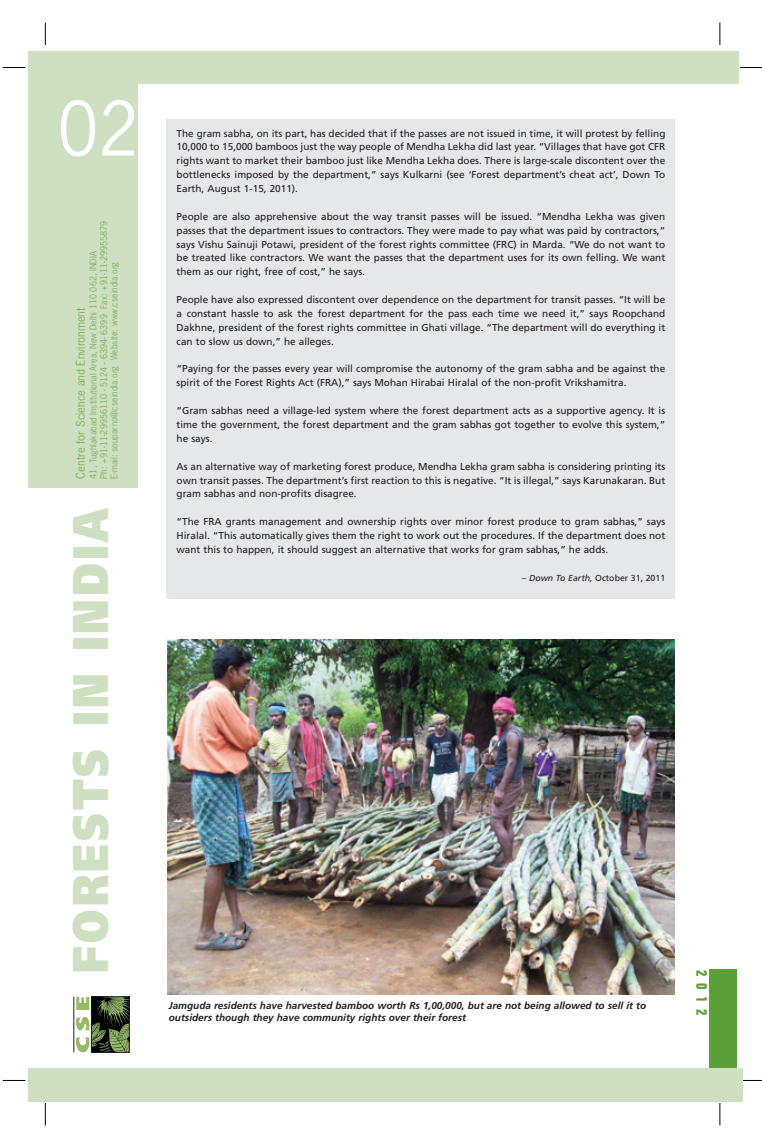
<style>
.page{position:relative;width:762px;height:1148px;background:#fff}
.page>*{position:absolute;margin:0;border:0;box-sizing:border-box;transform-origin:0 0}
.t1{font:70px "News Gothic";color:#fff}
.t2{font:900 50px "Frutiger";letter-spacing:.075em;color:#cfe0c2;scale:.81 1}
.t3{font:700 condensed 15px "Folio";color:#5b9f37}
.t4{font:11.25px "News Gothic";color:#80b15f}
.t5{font:10px/13.9px "Frutiger";color:#231f20;text-align:justify}
.t6{font:italic 700 10px/12px "Frutiger";color:#231f20}
.t7{font:8.75px/10.5px "News Gothic";color:#80b15f}
.t8{font:8.75px "Frutiger";color:#231f20}
.s1{font-style:italic}
</style>
<div class="page">
<svg style="left:3px;top:67px;width:22px;height:1px"></svg>
<svg style="left:3px;top:1080px;width:22px;height:1px"></svg>
<svg style="left:740px;top:67px;width:22px;height:1px"></svg>
<svg style="left:743px;top:1080px;width:19px;height:1px"></svg>
<svg style="left:45px;top:22px;width:1px;height:23px"></svg>
<svg style="left:720px;top:22px;width:1px;height:23px"></svg>
<svg style="left:720px;top:1103px;width:1px;height:22px"></svg>
<svg style="left:45px;top:1103px;width:1px;height:22px"></svg>
<div style="left:28px;top:51px;width:711px;height:436px;background:#cfe0c2"></div>
<svg style="left:76px;top:1037px;width:13px;height:15px"></svg>
<svg style="left:76px;top:1016px;width:13px;height:14px"></svg>
<svg style="left:76px;top:996px;width:13px;height:14px"></svg>
<hr style="left:73px;top:996px;width:1px;height:56px;background:#231f20">
<img style="left:93px;top:998px;width:34px;height:52px">
<div style="left:91px;top:996px;width:38px;height:56px;border:1px solid #231f20"></div>
<div style="left:138px;top:84px;width:605px;height:419px;background:#fff"></div>
<div style="left:709px;top:968px;width:27px;height:105px;background:#5b9f37"></div>
<div style="left:28px;top:1068px;width:715px;height:33px;background:#cfe0c2"></div>
<div style="left:167px;top:119px;width:508px;height:480px;background:#e6e7e9"></div>
<img style="left:167px;top:639px;width:507px;height:355px">
<h1 class="t1" style="left:58px;top:101px;width:82px">02</h1>
<p class="t7" style="left:89px;top:478px;width:259px;rotate:-90deg">41, Tughlakabad Institutional Area, New Delhi 110 062, INDIA<br>Ph: +91-11-29956110 - 5124 - 6394- 6399 Fax: +91-11-29955879<br>E-mail: souparno@cseindia.org Website: www.cseindia.org</p>
<p class="t4" style="left:76px;top:478px;width:172px;rotate:-90deg">Centre for Science and Environment</p>
<h2 class="t2" style="left:71px;top:972px;width:576px;rotate:-90deg">FORESTS IN INDIA</h2>
<p class="t5" style="left:177px;top:127px;width:490px">The gram sabha, on its part, has decided that if the passes are not issued in time, it will protest by felling 10,000 to 15,000 bamboos just the way people of Mendha Lekha did last year. “Villages that have got CFR rights want to market their bamboo just like Mendha Lekha does. There is large-scale discontent over the bottlenecks imposed by the department,” says Kulkarni (see ‘Forest department’s cheat act’, Down To Earth, August 1-15, 2011).</p>
<p class="t5" style="left:177px;top:210px;width:490px">People are also apprehensive about the way transit passes will be issued. “Mendha Lekha was given passes that the department issues to contractors. They were made to pay what was paid by contractors,” says Vishu Sainuji Potawi, president of the forest rights committee (FRC) in Marda. “We do not want to be treated like contractors. We want the passes that the department uses for its own felling. We want them as our right, free of cost,” he says.</p>
<p class="t5" style="left:177px;top:293px;width:490px">People have also expressed discontent over dependence on the department for transit passes. “It will be a constant hassle to ask the forest department for the pass each time we need it,” says Roopchand Dakhne, president of the forest rights committee in Ghati village. “The department will do everything it can to slow us down,” he alleges.</p>
<p class="t5" style="left:177px;top:363px;width:490px">“Paying for the passes every year will compromise the autonomy of the gram sabha and be against the spirit of the Forest Rights Act (FRA),” says Mohan Hirabai Hiralal of the non-profit Vrikshamitra.</p>
<p class="t5" style="left:177px;top:404px;width:490px">“Gram sabhas need a village-led system where the forest department acts as a supportive agency. It is time the government, the forest department and the gram sabhas got together to evolve this system,” he says.</p>
<p class="t5" style="left:177px;top:460px;width:490px">As an alternative way of marketing forest produce, Mendha Lekha gram sabha is considering printing its own transit passes. The department’s first reaction to this is negative. “It is illegal,” says Karunakaran. But gram sabhas and non-profits disagree.</p>
<p class="t5" style="left:177px;top:515px;width:490px">“The FRA grants management and ownership rights over minor forest produce to gram sabhas,” says Hiralal. “This automatically gives them the right to work out the procedures. If the department does not want this to happen, it should suggest an alternative that works for gram sabhas,” he adds.</p>
<p class="t8" style="left:522px;top:574px;width:145px"><span class="s1">– Down To Earth,</span> October 31, 2011</p>
<p class="t6" style="left:169px;top:999px;width:479px">Jamguda residents have harvested bamboo worth Rs 1,00,000, but are not being allowed to sell it to outsiders though they have community rights over their forest</p>
<h3 class="t3" style="left:707px;top:970px;width:46px;rotate:90deg">2012</h3>
</div>
